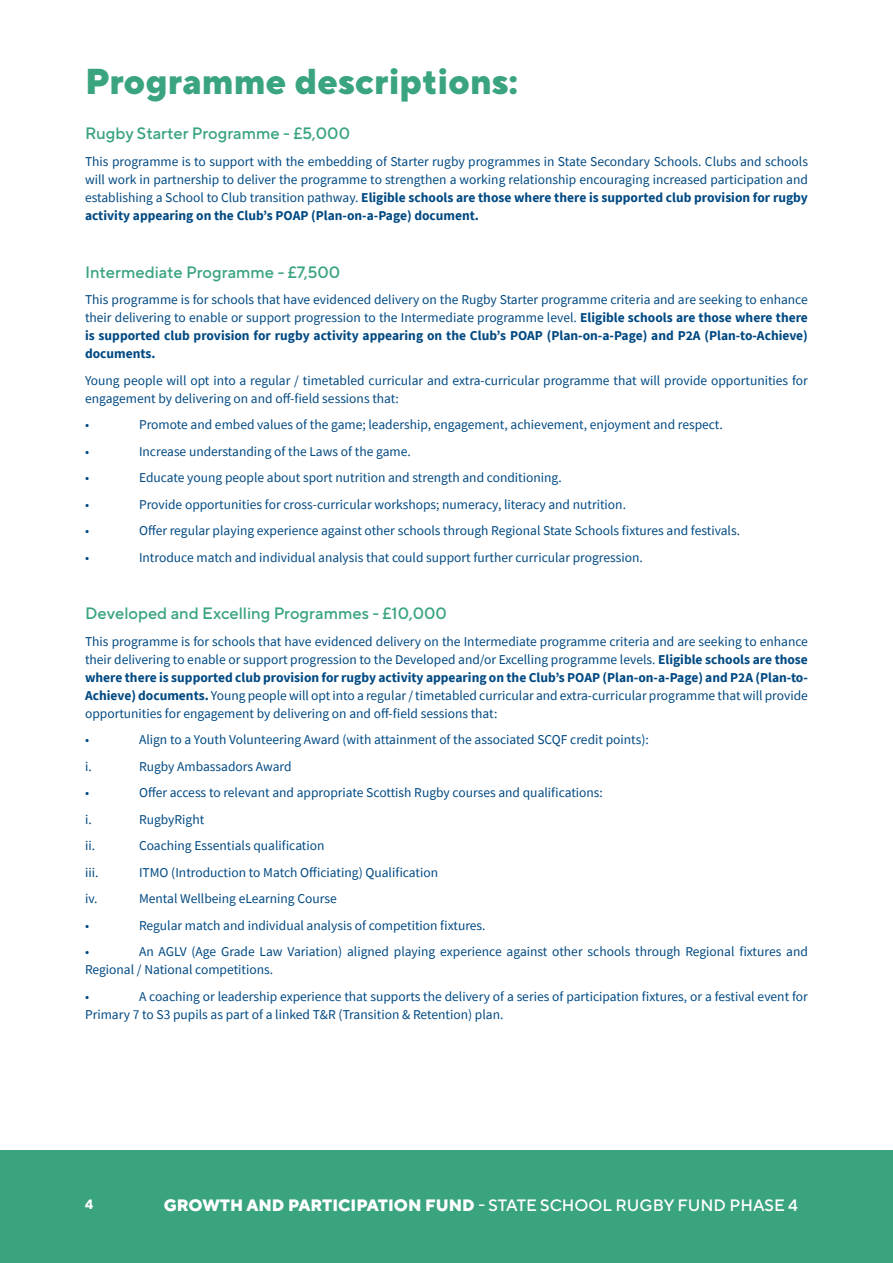
<style>
.page{position:relative;width:893px;height:1263px;background:#fff}
.page>*{position:absolute;margin:0;border:0;box-sizing:border-box;transform-origin:0 0}
.Paragraph_Style{font:800 36px "TT Norms Pro";color:#3aa47f}
.Paragraph_Style-2{font:500 16.5px "TT Norms Pro";color:#3aa47f}
.t1{font:500 16.5px "TT Norms Pro";color:#fff}
.Paragraph_Style-3{font:13.5px/18px "Source Sans Pro";color:#004982;text-align:justify}
.t2{font:700 13.5px "TT Norms Pro";color:#fff}
.s1{font-weight:700}
.s2{font-weight:800}
</style>
<div class="page">
<div style="left:0;top:1150px;width:893px;height:113px;background:#3aa47f"></div>
<p class="Paragraph_Style" style="left:85px;top:55px;width:435px">Programme descriptions:</p>
<p class="Paragraph_Style-2" style="left:85px;top:122px;width:266px">Rugby Starter Programme - £5,000</p>
<p class="Paragraph_Style-3" style="left:85px;top:152px;width:724px">This programme is to support with the embedding of Starter rugby programmes in State Secondary Schools. Clubs and schools will work in partnership to deliver the programme to strengthen a working relationship encouraging increased participation and establishing a School to Club transition pathway. <span class="s1">Eligible schools are those where there is supported club provision for rugby activity appearing on the Club’s POAP (Plan-on-a-Page) document.</span></p>
<p class="Paragraph_Style-2" style="left:85px;top:260px;width:257px">Intermediate Programme - £7,500</p>
<p class="Paragraph_Style-3" style="left:85px;top:290px;width:724px">This programme is for schools that have evidenced delivery on the Rugby Starter programme criteria and are seeking to enhance their delivering to enable or support progression to the Intermediate programme level. <span class="s1">Eligible schools are those where there is supported club provision for rugby activity appearing on the Club’s POAP (Plan-on-a-Page) and P2A (Plan-to-Achieve) documents.</span></p>
<p class="Paragraph_Style-3" style="left:85px;top:371px;width:724px">Young people will opt into a regular / timetabled curricular and extra-curricular programme that will provide opportunities for engagement by delivering on and off-field sessions that:</p>
<p class="Paragraph_Style-3" style="left:85px;top:415px;width:6px">•</p>
<p class="Paragraph_Style-3" style="left:139px;top:415px;width:585px">Promote and embed values of the game; leadership, engagement, achievement, enjoyment and respect.</p>
<p class="Paragraph_Style-3" style="left:85px;top:442px;width:6px">•</p>
<p class="Paragraph_Style-3" style="left:139px;top:442px;width:273px">Increase understanding of the Laws of the game.</p>
<p class="Paragraph_Style-3" style="left:85px;top:468px;width:6px">•</p>
<p class="Paragraph_Style-3" style="left:139px;top:468px;width:424px">Educate young people about sport nutrition and strength and conditioning.</p>
<p class="Paragraph_Style-3" style="left:85px;top:495px;width:6px">•</p>
<p class="Paragraph_Style-3" style="left:139px;top:495px;width:488px">Provide opportunities for cross-curricular workshops; numeracy, literacy and nutrition.</p>
<p class="Paragraph_Style-3" style="left:85px;top:521px;width:6px">•</p>
<p class="Paragraph_Style-3" style="left:139px;top:521px;width:602px">Offer regular playing experience against other schools through Regional State Schools fixtures and festivals.</p>
<p class="Paragraph_Style-3" style="left:85px;top:548px;width:6px">•</p>
<p class="Paragraph_Style-3" style="left:139px;top:548px;width:505px">Introduce match and individual analysis that could support further curricular progression.</p>
<p class="Paragraph_Style-2" style="left:85px;top:601px;width:363px">Developed and Excelling Programmes - £10,000</p>
<p class="Paragraph_Style-3" style="left:85px;top:632px;width:724px">This programme is for schools that have evidenced delivery on the Intermediate programme criteria and are seeking to enhance their delivering to enable or support progression to the Developed and/or Excelling programme levels. <span class="s1">Eligible schools are those where there is supported club provision for rugby activity appearing on the Club’s POAP (Plan-on-a-Page) and P2A (Plan-to-Achieve) documents.</span> Young people will opt into a regular / timetabled curricular and extra-curricular programme that will provide opportunities for engagement by delivering on and off-field sessions that:</p>
<p class="Paragraph_Style-3" style="left:85px;top:730px;width:6px">•</p>
<p class="Paragraph_Style-3" style="left:139px;top:730px;width:511px">Align to a Youth Volunteering Award (with attainment of the associated SCQF credit points):</p>
<p class="Paragraph_Style-3" style="left:85px;top:757px;width:8px">i.</p>
<p class="Paragraph_Style-3" style="left:139px;top:757px;width:154px">Rugby Ambassadors Award</p>
<p class="Paragraph_Style-3" style="left:85px;top:783px;width:6px">•</p>
<p class="Paragraph_Style-3" style="left:139px;top:783px;width:465px">Offer access to relevant and appropriate Scottish Rugby courses and qualifications:</p>
<p class="Paragraph_Style-3" style="left:85px;top:810px;width:8px">i.</p>
<p class="Paragraph_Style-3" style="left:139px;top:810px;width:67px">RugbyRight</p>
<p class="Paragraph_Style-3" style="left:85px;top:836px;width:12px">ii.</p>
<p class="Paragraph_Style-3" style="left:139px;top:836px;width:187px">Coaching Essentials qualification</p>
<p class="Paragraph_Style-3" style="left:85px;top:863px;width:15px">iii.</p>
<p class="Paragraph_Style-3" style="left:139px;top:863px;width:301px">ITMO (Introduction to Match Officiating) Qualification</p>
<p class="Paragraph_Style-3" style="left:85px;top:889px;width:14px">iv.</p>
<p class="Paragraph_Style-3" style="left:139px;top:889px;width:199px">Mental Wellbeing eLearning Course</p>
<p class="Paragraph_Style-3" style="left:85px;top:916px;width:6px">•</p>
<p class="Paragraph_Style-3" style="left:139px;top:916px;width:348px">Regular match and individual analysis of competition fixtures.</p>
<p class="Paragraph_Style-3" style="left:85px;top:942px;width:6px">•</p>
<p class="Paragraph_Style-3" style="left:85px;top:942px;width:724px;text-indent:54px">An AGLV (Age Grade Law Variation) aligned playing experience against other schools through Regional fixtures and<br>Regional / National competitions.</p>
<p class="Paragraph_Style-3" style="left:85px;top:987px;width:6px">•</p>
<p class="Paragraph_Style-3" style="left:85px;top:987px;width:724px;text-indent:54px">A coaching or leadership experience that supports the delivery of a series of participation fixtures, or a festival event for<br>Primary 7 to S3 pupils as part of a linked T&amp;R (Transition &amp; Retention) plan.</p>
<p class="t2" style="left:85px;top:1194px;width:9px">4</p>
<p class="t1" style="left:164px;top:1193px;width:636px"><span class="s2">GROWTH AND PARTICIPATION FUND</span> - STATE SCHOOL RUGBY FUND PHASE 4</p>
</div>
